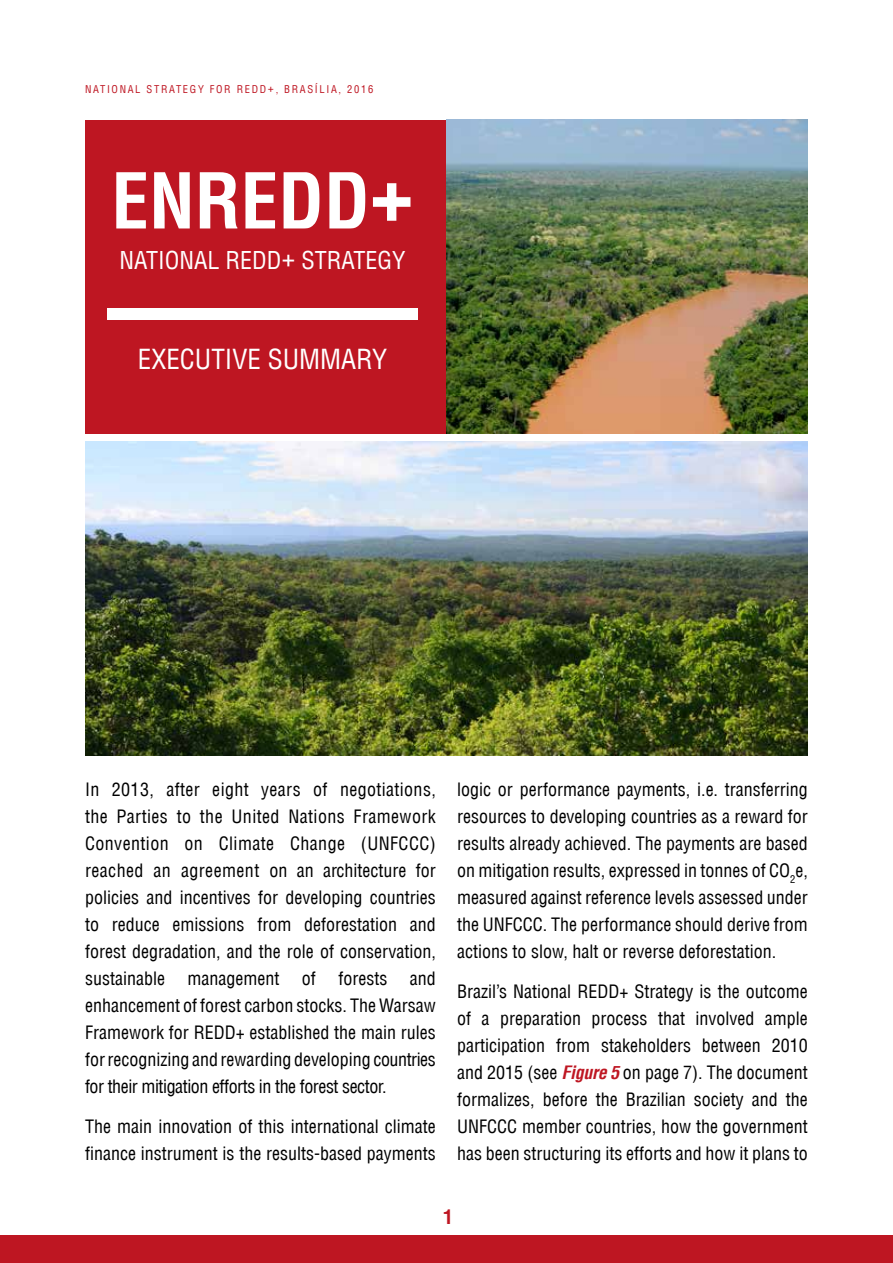
<style>
.page{position:relative;width:893px;height:1263px;background:#fff}
.page>*{position:absolute;margin:0;border:0;box-sizing:border-box;transform-origin:0 0}
.t1{font:700 condensed 75px "Helvetica LT";color:#fff}
.t2{font:condensed 27px "Helvetica LT";color:#fff}
.t3{font:condensed 24px "Helvetica LT";color:#fff}
.t4{font:700 condensed 19.5px "Helvetica LT";color:#be1622}
.t5{font:condensed 18px/27px "Helvetica LT";color:#000;text-align:justify}
.t6{font:condensed 10.5px "Helvetica LT";letter-spacing:.16em;color:#be1622}
.s1{font-family:"Arial";font-stretch:normal}
.s2{font-weight:700;font-style:italic;color:#be1622}
</style>
<div class="page">
<div style="left:85px;top:120px;width:361px;height:314px;background:#be1622"></div>
<img style="left:446px;top:120px;width:362px;height:314px">
<div style="left:107px;top:308px;width:311px;height:11px;background:#fff"></div>
<img style="left:85px;top:442px;width:723px;height:314px">
<div style="left:0;top:1236px;width:893px;height:27px;background:#be1622"></div>
<p class="t6" style="left:85px;top:83px;width:290px">NATIONAL STRATEGY FOR REDD<span class="s1">+</span>, BRASÍLIA, 2016</p>
<h1 class="t1" style="left:112px;top:154px;width:304px">ENREDD<span class="s1">+</span></h1>
<h3 class="t3" style="left:120px;top:246px;width:288px">NATIONAL REDD<span class="s1">+</span> STRATEGY</h3>
<h2 class="t2" style="left:138px;top:342px;width:251px">EXECUTIVE SUMMARY</h2>
<p class="t5" style="left:85px;top:776px;width:352px">In 2013, after eight years of negotiations, the Parties to the United Nations Framework Convention on Climate Change (UNFCCC) reached an agreement on an architecture for policies and incentives for developing countries to reduce emissions from deforestation and forest degradation, and the role of conservation, sustainable management of forests and enhancement of forest carbon stocks. The Warsaw Framework for REDD+ established the main rules for recognizing and rewarding developing countries for their mitigation efforts in the forest sector.</p>
<p class="t5" style="left:85px;top:1112px;width:352px">The main innovation of this international climate finance instrument is the results-based payments</p>
<p class="t5" style="left:457px;top:776px;width:352px">logic or performance payments, i.e. transferring resources to developing countries as a reward for results already achieved. The payments are based on mitigation results, expressed in tonnes of CO<sub>2</sub>e, measured against reference levels assessed under the UNFCCC. The performance should derive from actions to slow, halt or reverse deforestation.</p>
<p class="t5" style="left:457px;top:977px;width:352px">Brazil’s National REDD+ Strategy is the outcome of a preparation process that involved ample participation from stakeholders between 2010 and 2015 (see <span class="s2">Figure 5</span> on page 7). The document formalizes, before the Brazilian society and the UNFCCC member countries, how the government has been structuring its efforts and how it plans to</p>
<p class="t4" style="left:443px;top:1204px;width:11px">1</p>
</div>
